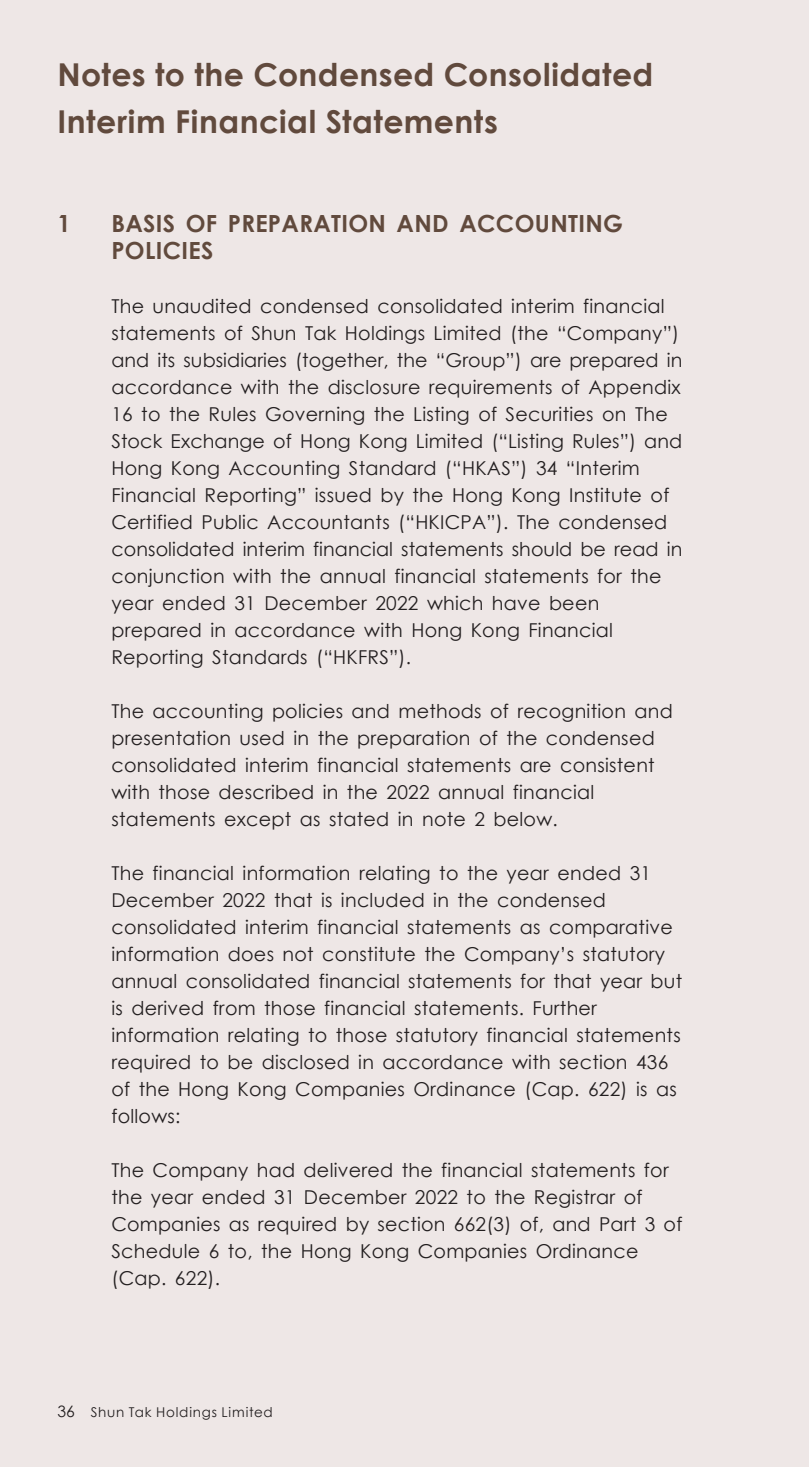
<style>
.page{position:relative;width:810px;height:1467px;background:#fff}
.page>*{position:absolute;margin:0;border:0;box-sizing:border-box;transform-origin:0 0}
.t1{font:700 31.5px/47.7px "Century Gothic";letter-spacing:.015em;color:#614a3d}
.t2{font:700 23.62px/27px "Century Gothic";letter-spacing:.015em;color:#614a3d}
.t3{font:19.12px/27px "Century Gothic";letter-spacing:.015em;color:#231f20}
.t4{font:13.5px "Century Gothic";letter-spacing:.06em;color:#231f20}
.s1{font-size:15.75px}
</style>
<div class="page">
<div style="left:0;top:0;width:808px;height:1467px;background:#eee7e6"></div>
<h1 class="t1" style="left:57px;top:49px;width:597px">Notes to the Condensed Consolidated<br>Interim Financial Statements</h1>
<p class="t2" style="left:57px;top:208px;width:15px">1</p>
<p class="t2" style="left:111px;top:208px;width:513px">BASIS OF PREPARATION AND ACCOUNTING<br>POLICIES</p>
<p class="t3" style="left:111px;top:292px;width:573px">The unaudited condensed consolidated interim financial statements of Shun Tak Holdings Limited (the “Company”) and its subsidiaries (together, the “Group”) are prepared in accordance with the disclosure requirements of Appendix 16 to the Rules Governing the Listing of Securities on The Stock Exchange of Hong Kong Limited (“Listing Rules”) and Hong Kong Accounting Standard (“HKAS”) 34 “Interim Financial Reporting” issued by the Hong Kong Institute of Certified Public Accountants (“HKICPA”). The condensed consolidated interim financial statements should be read in conjunction with the annual financial statements for the year ended 31 December 2022 which have been prepared in accordance with Hong Kong Financial Reporting Standards (“HKFRS”).</p>
<p class="t3" style="left:111px;top:697px;width:563px">The accounting policies and methods of recognition and presentation used in the preparation of the condensed consolidated interim financial statements are consistent with those described in the 2022 annual financial statements except as stated in note 2 below.</p>
<p class="t3" style="left:111px;top:859px;width:572px">The financial information relating to the year ended 31<br>December 2022 that is included in the condensed consolidated interim financial statements as comparative information does not constitute the Company’s statutory annual consolidated financial statements for that year but is derived from those financial statements. Further information relating to those statutory financial statements required to be disclosed in accordance with section 436 of the Hong Kong Companies Ordinance (Cap. 622) is as follows:</p>
<p class="t3" style="left:111px;top:1156px;width:572px">The Company had delivered the financial statements for the year ended 31 December 2022 to the Registrar of Companies as required by section 662(3) of, and Part 3 of Schedule 6 to, the Hong Kong Companies Ordinance (Cap. 622).</p>
<p class="t4" style="left:57px;top:1403px;width:217px"><span class="s1">36</span> Shun Tak Holdings Limited</p>
</div>
